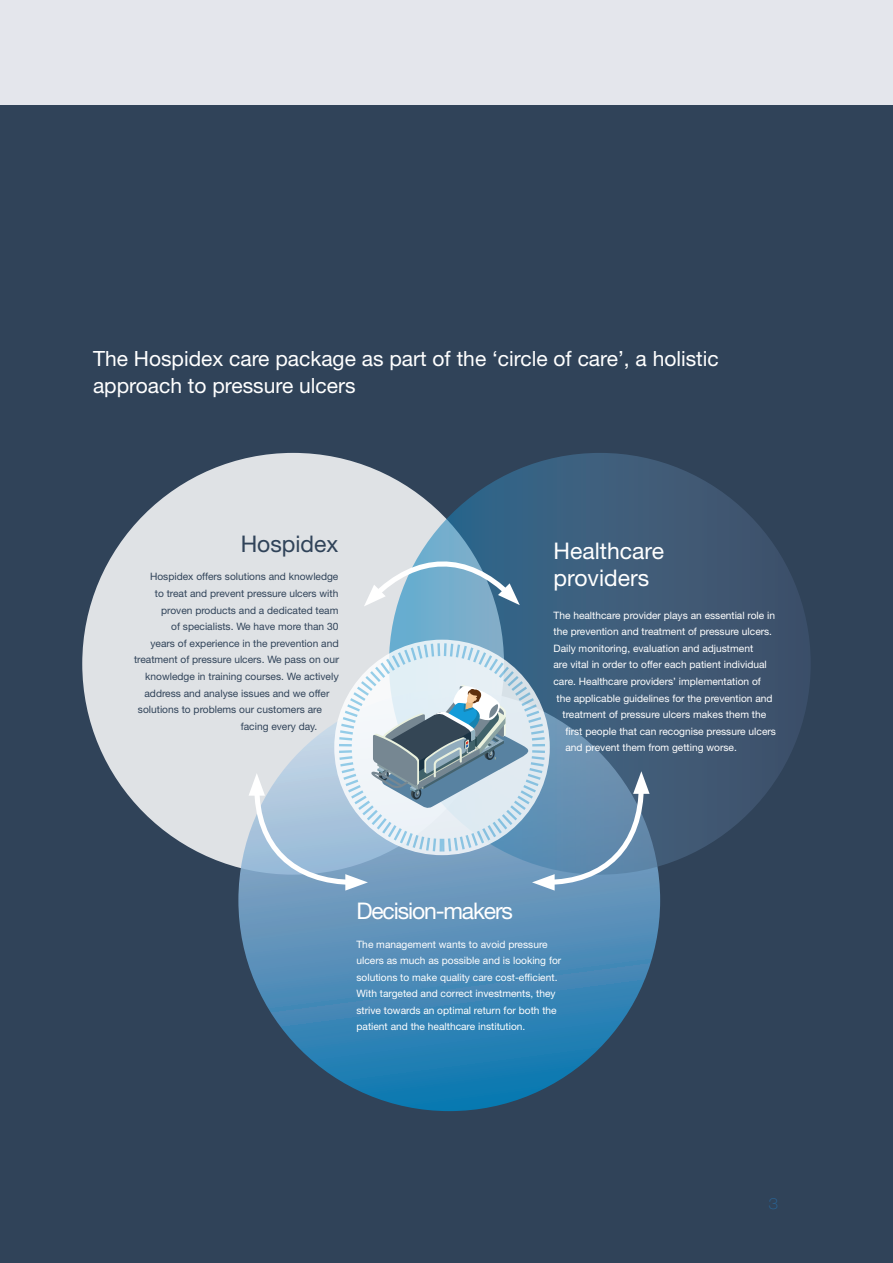
<style>
.page{position:relative;width:893px;height:1263px;background:#fff}
.page>*{position:absolute;margin:0;border:0;box-sizing:border-box;transform-origin:0 0}
.t1{font:22.95px/27.6px "Helvetica Neue LT Std";color:#fff}
.t2{font:22.95px "Helvetica Neue LT Std";letter-spacing:-.05em;color:#fff}
.t3{font:22.95px "Helvetica Neue LT Std";color:#304359}
.t4{font:21px/27px "Helvetica Neue LT Std";color:#fff}
.t5{font:100 expanded 15px "Helvetica Neue LT Pro";color:#296699}
.t6{font:10.2px/16.5px "Helvetica Neue LT Std";color:#fff}
.t7{font:10.2px "Helvetica Neue LT Std";color:#304359}
</style>
<div class="page">
<div style="left:0;top:0;width:893px;height:106px;background:#e4e6ec"></div>
<div style="left:0;top:105px;width:893px;height:1158px;background:#304359"></div>
<div style="left:82px;top:453px;width:422px;height:422px;background:#dfe2e5;border-radius:50%"></div>
<svg style="left:238px;top:689px;width:422px;height:422px;background:#4489b7"></svg>
<svg style="left:389px;top:453px;width:422px;height:422px;background:#405f7b"></svg>
<svg style="left:364px;top:553px;width:156px;height:53px"></svg>
<svg style="left:249px;top:642px;width:401px;height:248px"></svg>
<h2 class="t4" style="left:93px;top:345px;width:627px">The Hospidex care package as part of the ‘circle of care’, a holistic approach to pressure ulcers</h2>
<h1 class="t3" style="left:241px;top:530px;width:99px">Hospidex</h1>
<p class="t7" style="left:150px;top:571px;width:190px">Hospidex offers solutions and knowledge</p>
<p class="t7" style="left:155px;top:587px;width:185px">to treat and prevent pressure ulcers with</p>
<p class="t7" style="left:161px;top:604px;width:179px">proven products and a dedicated team</p>
<p class="t7" style="left:171px;top:620px;width:169px">of specialists. We have more than 30</p>
<p class="t7" style="left:150px;top:637px;width:189px">years of experience in the prevention and</p>
<p class="t7" style="left:134px;top:654px;width:206px">treatment of pressure ulcers. We pass on our</p>
<p class="t7" style="left:145px;top:670px;width:195px">knowledge in training courses. We actively</p>
<p class="t7" style="left:144px;top:687px;width:186px">address and analyse issues and we offer</p>
<p class="t7" style="left:138px;top:703px;width:186px">solutions to problems our customers are</p>
<p class="t7" style="left:241px;top:720px;width:78px">facing every day.</p>
<h1 class="t1" style="left:553px;top:536px;width:112px">Healthcare providers</h1>
<p class="t6" style="left:553px;top:607px;width:223px">The healthcare provider plays an essential role in</p>
<p class="t6" style="left:553px;top:623px;width:220px">the prevention and treatment of pressure ulcers.</p>
<p class="t6" style="left:553px;top:640px;width:201px">Daily monitoring, evaluation and adjustment</p>
<p class="t6" style="left:553px;top:656px;width:215px">are vital in order to offer each patient individual</p>
<p class="t6" style="left:553px;top:673px;width:209px">care. Healthcare providers’ implementation of</p>
<p class="t6" style="left:556px;top:689px;width:218px">the applicable guidelines for the prevention and</p>
<p class="t6" style="left:562px;top:706px;width:205px">treatment of pressure ulcers makes them the</p>
<p class="t6" style="left:565px;top:723px;width:212px">first people that can recognise pressure ulcers</p>
<p class="t6" style="left:565px;top:739px;width:173px">and prevent them from getting worse.</p>
<h1 class="t2" style="left:356px;top:897px;width:158px">Decision-makers</h1>
<p class="t6" style="left:356px;top:935px;width:206px">The management wants to avoid pressure ulcers as much as possible and is looking for solutions to make quality care cost-efficient.<br>With targeted and correct investments, they strive towards an optimal return for both the patient and the healthcare institution.</p>
<h3 class="t5" style="left:768px;top:1195px;width:11px">3</h3>
</div>
